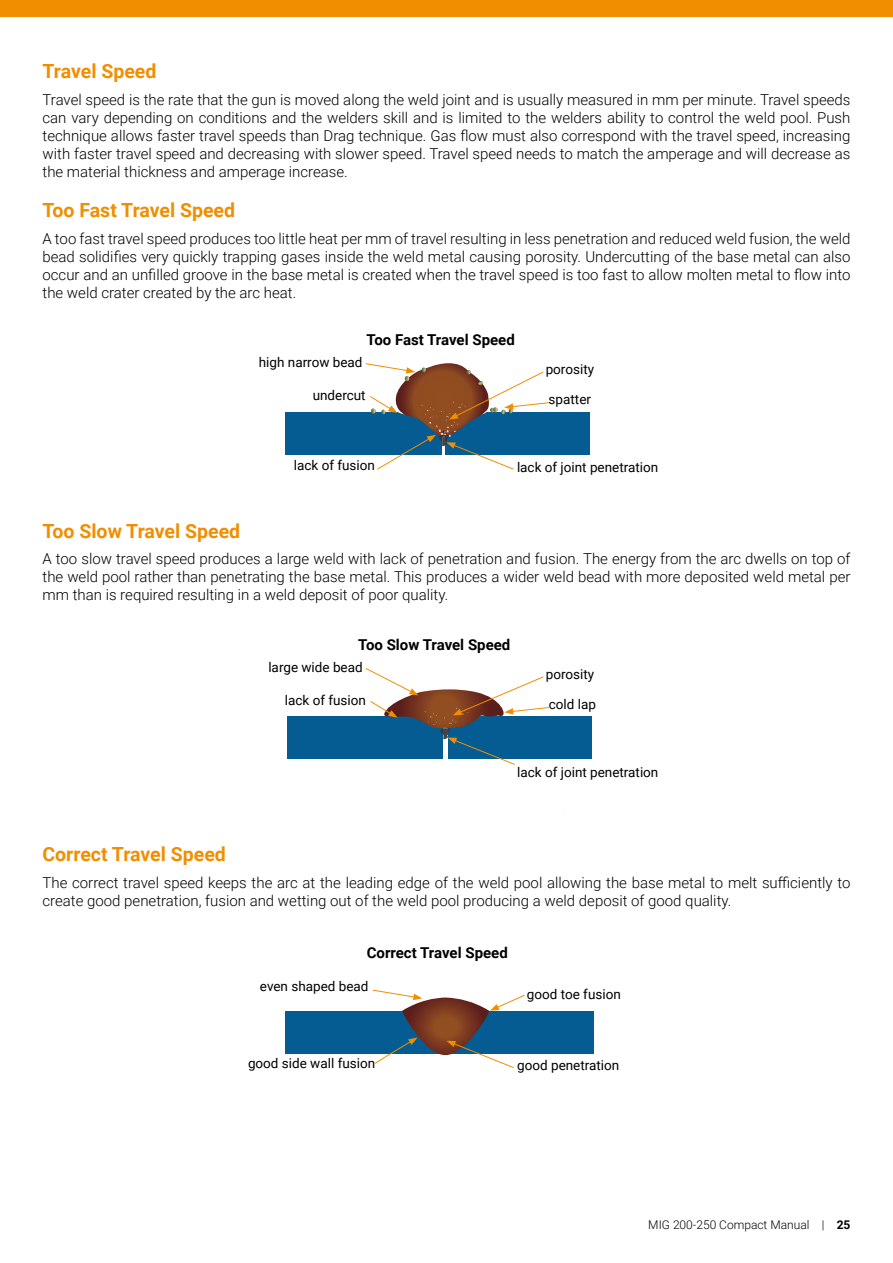
<style>
.page{position:relative;width:893px;height:1263px;background:#fff}
.page>*{position:absolute;margin:0;border:0;box-sizing:border-box;transform-origin:0 0}
.t1{font:700 19.5px "Roboto";color:#f18e00}
.t2{font:300 15px/18px "Roboto";color:#000;text-align:justify}
.t3{font:700 15px "Roboto";color:#000}
.t4{font:13.5px "Roboto";color:#000}
.t5{font:300 12px "Roboto";color:#000}
.s1{font-weight:700}
</style>
<div class="page">
<div style="left:448px;top:716px;width:144px;height:43px;background:#045c93"></div>
<div style="left:287px;top:716px;width:156px;height:43px;background:#045c93"></div>
<svg style="left:365px;top:668px;width:184px;height:97px"></svg>
<div style="left:448px;top:1011px;width:145px;height:43px;background:#045c93"></div>
<div style="left:286px;top:1011px;width:157px;height:43px;background:#045c93"></div>
<svg style="left:372px;top:990px;width:153px;height:78px"></svg>
<div style="left:445px;top:412px;width:145px;height:42px;background:#045c93"></div>
<div style="left:285px;top:412px;width:157px;height:42px;background:#045c93"></div>
<svg style="left:365px;top:363px;width:184px;height:107px"></svg>
<div style="left:0;top:0;width:893px;height:17px;background:#f18e00"></div>
<h1 class="t1" style="left:43px;top:58px;width:115px">Travel Speed</h1>
<p class="t2" style="left:43px;top:90px;width:809px">Travel speed is the rate that the gun is moved along the weld joint and is usually measured in mm per minute. Travel speeds can vary depending on conditions and the welders skill and is limited to the welders ability to control the weld pool. Push technique allows faster travel speeds than Drag technique. Gas flow must also correspond with the travel speed, increasing with faster travel speed and decreasing with slower speed. Travel speed needs to match the amperage and will decrease as the material thickness and amperage increase.</p>
<h1 class="t1" style="left:43px;top:197px;width:194px">Too Fast Travel Speed</h1>
<p class="t2" style="left:43px;top:229px;width:809px">A too fast travel speed produces too little heat per mm of travel resulting in less penetration and reduced weld fusion, the weld bead solidifies very quickly trapping gases inside the weld metal causing porosity. Undercutting of the base metal can also occur and an unfilled groove in the base metal is created when the travel speed is too fast to allow molten metal to flow into the weld crater created by the arc heat.</p>
<p class="t3" style="left:367px;top:329px;width:150px">Too Fast Travel Speed</p>
<p class="t4" style="left:259px;top:353px;width:105px">high narrow bead</p>
<p class="t4" style="left:313px;top:386px;width:55px">undercut</p>
<p class="t4" style="left:546px;top:360px;width:50px">porosity</p>
<p class="t4" style="left:549px;top:390px;width:44px">spatter</p>
<p class="t4" style="left:294px;top:456px;width:83px">lack of fusion</p>
<p class="t4" style="left:517px;top:458px;width:143px">lack of joint penetration</p>
<h1 class="t1" style="left:43px;top:517px;width:199px">Too Slow Travel Speed</h1>
<p class="t2" style="left:43px;top:549px;width:809px">A too slow travel speed produces a large weld with lack of penetration and fusion. The energy from the arc dwells on top of the weld pool rather than penetrating the base metal. This produces a wider weld bead with more deposited weld metal per mm than is required resulting in a weld deposit of poor quality.</p>
<p class="t3" style="left:358px;top:634px;width:154px">Too Slow Travel Speed</p>
<p class="t4" style="left:268px;top:658px;width:96px">large wide bead</p>
<p class="t4" style="left:285px;top:690px;width:83px">lack of fusion</p>
<p class="t4" style="left:546px;top:664px;width:50px">porosity</p>
<p class="t4" style="left:549px;top:695px;width:49px">cold lap</p>
<p class="t4" style="left:517px;top:762px;width:143px">lack of joint penetration</p>
<h1 class="t1" style="left:43px;top:840px;width:185px">Correct Travel Speed</h1>
<p class="t2" style="left:43px;top:873px;width:809px">The correct travel speed keeps the arc at the leading edge of the weld pool allowing the base metal to melt sufficiently to create good penetration, fusion and wetting out of the weld pool producing a weld deposit of good quality.</p>
<p class="t3" style="left:367px;top:942px;width:143px">Correct Travel Speed</p>
<p class="t4" style="left:260px;top:977px;width:110px">even shaped bead</p>
<p class="t4" style="left:527px;top:985px;width:95px">good toe fusion</p>
<p class="t4" style="left:248px;top:1054px;width:129px">good side wall fusion</p>
<p class="t4" style="left:517px;top:1056px;width:104px">good penetration</p>
<p class="t5" style="left:648px;top:1217px;width:204px">MIG 200-250 Compact Manual | <span class="s1">25</span></p>
</div>
